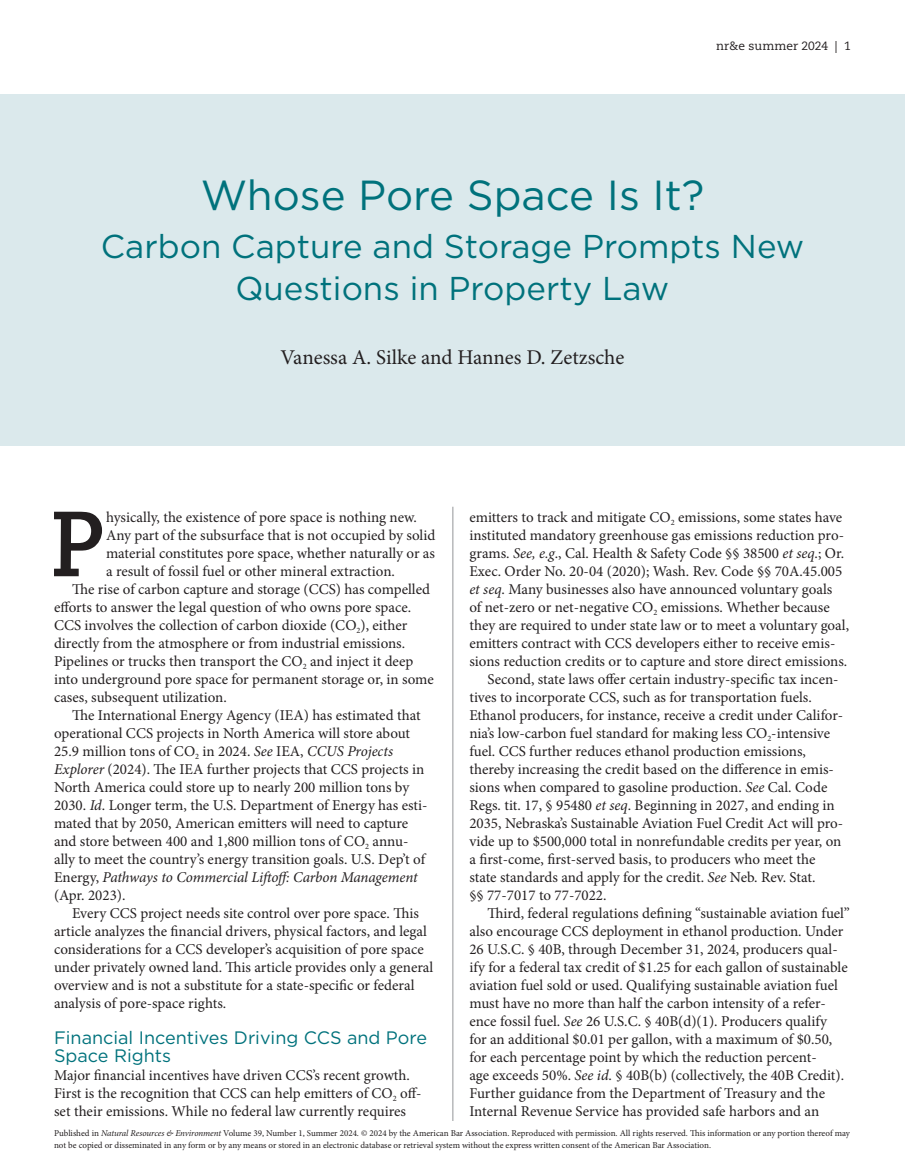
<style>
.page{position:relative;width:905px;height:1175px;background:#fff}
.page>*{position:absolute;margin:0;border:0;box-sizing:border-box;transform-origin:0 0}
.body-dropcap_pbody{font:700 92.1px "Caecilia LT Std";color:#231f20}
.feature_title{font:42px "Gotham";color:#00727c}
.feature_subtitle{font:33px/42px "Gotham";color:#00727c;text-align:center}
.byline_author{font:21px "Minion Pro";letter-spacing:-.005em;color:#231f20}
.subhead1_sh1{font:18px/18px "Gotham";color:#00727c}
.body_pbody{font:15px/18px "Minion Pro";color:#231f20}
.body-first_pbody{font:15px/18px "Minion Pro";color:#231f20}
.body-dropcap_pbody-2{font:15px/18px "Minion Pro";color:#231f20}
.t1{font:12px "Caecilia LT Std";color:#231f20}
.t2{font:9px/12px "Minion Pro";color:#231f20}
.s1{font-style:italic}
</style>
<div class="page">
<div style="left:0;top:94px;width:905px;height:352px;background:#dbe9ec"></div>
<hr style="left:452px;top:507px;width:1px;height:614px;background:#939598">
<p class="t1" style="left:716px;top:39px;width:136px">nr&amp;e summer 2024 | 1</p>
<p class="feature_title" style="left:201px;top:168px;width:505px">Whose Pore Space Is It?</p>
<p class="feature_subtitle" style="left:101px;top:225px;width:705px">Carbon Capture and Storage Prompts New<br>Questions in Property Law</p>
<p class="byline_author" style="left:280px;top:343px;width:345px">Vanessa A. Silke and Hannes D. Zetzsche</p>
<p class="body-dropcap_pbody" style="left:50px;top:490px;width:56px">P</p>
<p class="body-dropcap_pbody-2" style="left:106px;top:508px;width:331px">hysically, the existence of pore space is nothing new.<br>Any part of the subsurface that is not occupied by solid material constitutes pore space, whether naturally or as a result of fossil fuel or other mineral extraction.</p>
<p class="body_pbody" style="left:54px;top:580px;width:381px;text-indent:18px">The rise of carbon capture and storage (CCS) has compelled efforts to answer the legal question of who owns pore space.<br>CCS involves the collection of carbon dioxide (CO<sub>2</sub>), either directly from the atmosphere or from industrial emissions.<br>Pipelines or trucks then transport the CO<sub>2</sub> and inject it deep into underground pore space for permanent storage or, in some cases, subsequent utilization.</p>
<p class="body_pbody" style="left:54px;top:706px;width:375px;text-indent:18px">The International Energy Agency (IEA) has estimated that operational CCS projects in North America will store about 25.9 million tons of CO<sub>2</sub> in 2024. <span class="s1">See</span> IEA, <span class="s1">CCUS Projects Explorer</span> (2024). The IEA further projects that CCS projects in North America could store up to nearly 200 million tons by 2030. <span class="s1">Id</span>. Longer term, the U.S. Department of Energy has esti&shy;mated that by 2050, American emitters will need to capture and store between 400 and 1,800 million tons of CO<sub>2</sub> annu&shy;ally to meet the country’s energy transition goals. U.S. Dep’t of Energy, <span class="s1">Pathways to Commercial Liftoff: Carbon Management </span>(Apr. 2023).</p>
<p class="body_pbody" style="left:54px;top:904px;width:381px;text-indent:18px">Every CCS project needs site control over pore space. This article analyzes the financial drivers, physical factors, and legal considerations for a CCS developer’s acquisition of pore space under privately owned land. This article provides only a general overview and is not a substitute for a state-specific or federal analysis of pore-space rights.</p>
<p class="subhead1_sh1" style="left:54px;top:1028px;width:374px">Financial Incentives Driving CCS and Pore<br>Space Rights</p>
<p class="body-first_pbody" style="left:54px;top:1066px;width:369px">Major financial incentives have driven CCS’s recent growth.<br>First is the recognition that CCS can help emitters of CO<sub>2</sub> off&shy;set their emissions. While no federal law currently requires</p>
<p class="body-first_pbody" style="left:469px;top:508px;width:381px">emitters to track and mitigate CO<sub>2</sub> emissions, some states have instituted mandatory greenhouse gas emissions reduction pro&shy;grams. <span class="s1">See, e.g</span>., Cal. Health &amp; Safety Code §§ 38500 <span class="s1">et seq</span>.; Or.<br>Exec. Order No. 20-04 (2020); Wash. Rev. Code §§ 70A.45.005 <span class="s1">et seq</span>. Many businesses also have announced voluntary goals<br>of net-zero or net-negative CO<sub>2</sub> emissions. Whether because they are required to under state law or to meet a voluntary goal, emitters contract with CCS developers either to receive emis&shy;sions reduction credits or to capture and store direct emissions.</p>
<p class="body_pbody" style="left:469px;top:670px;width:375px;text-indent:18px">Second, state laws offer certain industry-specific tax incen&shy;tives to incorporate CCS, such as for transportation fuels.<br>Ethanol producers, for instance, receive a credit under Califor&shy;nia’s low-carbon fuel standard for making less CO<sub>2</sub>-intensive fuel. CCS further reduces ethanol production emissions, thereby increasing the credit based on the difference in emis&shy;sions when compared to gasoline production. <span class="s1">See</span> Cal. Code Regs. tit. 17, § 95480 <span class="s1">et seq</span>. Beginning in 2027, and ending in 2035, Nebraska’s Sustainable Aviation Fuel Credit Act will pro&shy;vide up to $500,000 total in nonrefundable credits per year, on a first-come, first-served basis, to producers who meet the state standards and apply for the credit. <span class="s1">See</span> Neb. Rev. Stat.<br>§§ 77-7017 to 77-7022.</p>
<p class="body_pbody" style="left:469px;top:904px;width:382px;text-indent:18px">Third, federal regulations defining “sustainable aviation fuel” also encourage CCS deployment in ethanol production. Under 26 U.S.C. § 40B, through December 31, 2024, producers qual&shy;ify for a federal tax credit of $1.25 for each gallon of sustainable aviation fuel sold or used. Qualifying sustainable aviation fuel must have no more than half the carbon intensity of a refer&shy;ence fossil fuel. <span class="s1">See</span> 26 U.S.C. § 40B(d)(1). Producers qualify<br>for an additional $0.01 per gallon, with a maximum of $0.50, for each percentage point by which the reduction percent-<br>age exceeds 50%. <span class="s1">See id</span>. § 40B(b) (collectively, the 40B Credit).<br>Further guidance from the Department of Treasury and the Internal Revenue Service has provided safe harbors and an</p>
<p class="t2" style="left:54px;top:1127px;width:797px">Published in <span class="s1">Natural Resources &amp; Environment</span> Volume 39, Number 1, Summer 2024. © 2024 by the American Bar Association. Reproduced with permission. All rights reserved. This information or any portion thereof may not be copied or disseminated in any form or by any means or stored in an electronic database or retrieval system without the express written consent of the American Bar Association.</p>
</div>
